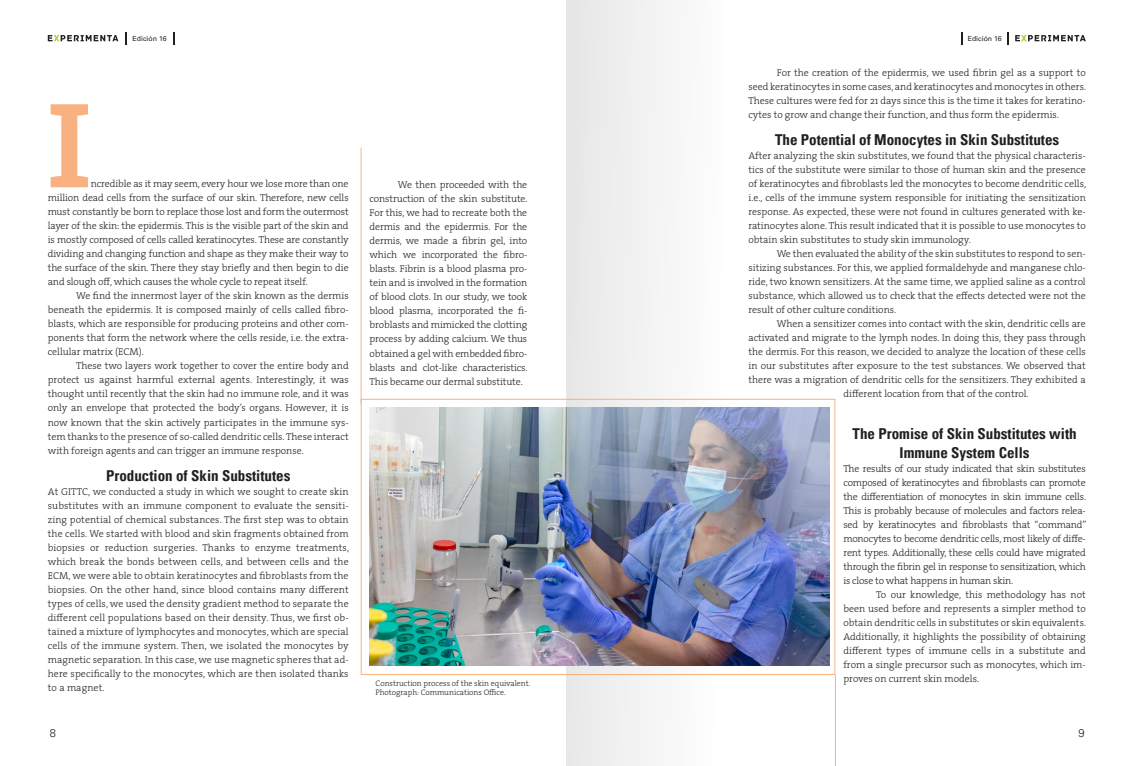
<style>
.page{position:relative;width:1134px;height:766px;background:#fff}
.page>*{position:absolute;margin:0;border:0;box-sizing:border-box;transform-origin:0 0}
.Cuerpo_de_texto_1{font:700 122.9px "The Serif";color:#f9b181}
.Subtítulos{font:700 condensed 15px/19px "Univers";color:#231f20;text-align:center}
.t1{font:300 11px "Univers";color:#231f20}
.Cuerpo_de_texto_1-2{font:300 10px/14px "The Serif";color:#231f20;text-align:justify}
.t2{font:300 8px "The Serif";color:#231f20}
.t3{font:7px "Univers LT Std";color:#231f20}
</style>
<div class="page">
<svg style="left:125px;top:32px;width:1px;height:13px"></svg>
<svg style="left:173px;top:32px;width:1px;height:13px"></svg>
<svg style="left:961px;top:32px;width:1px;height:13px"></svg>
<svg style="left:1007px;top:32px;width:2px;height:13px"></svg>
<svg style="left:1015px;top:35px;width:71px;height:6px"></svg>
<svg style="left:48px;top:35px;width:70px;height:6px"></svg>
<div style="left:567px;top:0;width:156px;height:765px;background:#f2f3f3"></div>
<hr style="left:361px;top:147px;width:1px;height:257px;background:#f9b181">
<div style="left:361px;top:398px;width:474px;height:276px;border:1px solid #f9b181"></div>
<hr style="left:835px;top:674px;width:1px;height:91px;background:#f9b181">
<img style="left:370px;top:407px;width:459px;height:258px">
<p class="t3" style="left:133px;top:34px;width:36px">Edición 16</p>
<p class="t3" style="left:968px;top:34px;width:36px">Edición 16</p>
<p class="Cuerpo_de_texto_1" style="left:48px;top:43px;width:44px">I</p>
<p class="Cuerpo_de_texto_1-2" style="left:48px;top:176px;width:302px;text-indent:43px">ncredible as it may seem, every hour we lose more than one million dead cells from the surface of our skin. Therefore, new cells must constantly be born to replace those lost and form the outermost layer of the skin: the epidermis. This is the visible part of the skin and is mostly composed of cells called keratinocytes. These are constantly dividing and changing function and shape as they make their way to the surface of the skin. There they stay briefly and then begin to die and slough off, which causes the whole cycle to repeat itself.</p>
<p class="Cuerpo_de_texto_1-2" style="left:48px;top:288px;width:302px;text-indent:28px">We find the innermost layer of the skin known as the dermis beneath the epidermis. It is composed mainly of cells called fibro&shy;blasts, which are responsible for producing proteins and other com&shy;ponents that form the network where the cells reside, i.e. the extra&shy;cellular matrix (ECM).</p>
<p class="Cuerpo_de_texto_1-2" style="left:48px;top:358px;width:302px;text-indent:28px">These two layers work together to cover the entire body and protect us against harmful external agents. Interestingly, it was thought until recently that the skin had no immune role, and it was only an envelope that protected the body’s organs. However, it is now known that the skin actively participates in the immune sys&shy;tem thanks to the presence of so-called dendritic cells. These interact with foreign agents and can trigger an immune response.</p>
<p class="Subtítulos" style="left:106px;top:466px;width:186px">Production of Skin Substitutes</p>
<p class="Cuerpo_de_texto_1-2" style="left:48px;top:484px;width:303px">At GITTC, we conducted a study in which we sought to create skin substitutes with an immune component to evaluate the sensiti&shy;zing potential of chemical substances. The first step was to obtain the cells. We started with blood and skin fragments obtained from biopsies or reduction surgeries. Thanks to enzyme treatments, which break the bonds between cells, and between cells and the ECM, we were able to obtain keratinocytes and fibroblasts from the biopsies. On the other hand, since blood contains many different types of cells, we used the density gradient method to separate the different cell populations based on their density. Thus, we first ob&shy;tained a mixture of lymphocytes and monocytes, which are special cells of the immune system. Then, we isolated the monocytes by magnetic separation. In this case, we use magnetic spheres that ad&shy;here specifically to the monocytes, which are then isolated thanks to a magnet.</p>
<p class="Cuerpo_de_texto_1-2" style="left:370px;top:177px;width:159px;text-indent:28px">We then proceeded with the construction of the skin substitute.<br>For this, we had to recreate both the dermis and the epidermis. For the dermis, we made a fibrin gel, into which we incorporated the fibro&shy;blasts. Fibrin is a blood plasma pro&shy;tein and is involved in the formation of blood clots. In our study, we took blood plasma, incorporated the fi&shy;broblasts and mimicked the clotting process by adding calcium. We thus obtained a gel with embedded fibro&shy;blasts and clot-like characteristics.<br>This became our dermal substitute.</p>
<p class="t2" style="left:376px;top:676px;width:156px">Construction process of the skin equivalent.</p>
<p class="t2" style="left:376px;top:685px;width:132px">Photograph: Communications Office.</p>
<p class="Cuerpo_de_texto_1-2" style="left:748px;top:65px;width:339px;text-indent:28px">For the creation of the epidermis, we used fibrin gel as a support to seed keratinocytes in some cases, and keratinocytes and monocytes in others.<br>These cultures were fed for 21 days since this is the time it takes for keratino&shy;cytes to grow and change their function, and thus form the epidermis.</p>
<p class="Subtítulos" style="left:775px;top:130px;width:286px">The Potential of Monocytes in Skin Substitutes</p>
<p class="Cuerpo_de_texto_1-2" style="left:748px;top:148px;width:339px">After analyzing the skin substitutes, we found that the physical characteris&shy;tics of the substitute were similar to those of human skin and the presence of keratinocytes and fibroblasts led the monocytes to become dendritic cells, i.e., cells of the immune system responsible for initiating the sensitization response. As expected, these were not found in cultures generated with ke&shy;ratinocytes alone. This result indicated that it is possible to use monocytes to obtain skin substitutes to study skin immunology.</p>
<p class="Cuerpo_de_texto_1-2" style="left:748px;top:246px;width:339px;text-indent:28px">We then evaluated the ability of the skin substitutes to respond to sen&shy;sitizing substances. For this, we applied formaldehyde and manganese chlo&shy;ride, two known sensitizers. At the same time, we applied saline as a control substance, which allowed us to check that the effects detected were not the result of other culture conditions.</p>
<p class="Cuerpo_de_texto_1-2" style="left:777px;top:316px;width:310px">When a sensitizer comes into contact with the skin, dendritic cells are</p>
<p class="Cuerpo_de_texto_1-2" style="left:748px;top:330px;width:339px">activated and migrate to the lymph nodes. In doing this, they pass through</p>
<p class="Cuerpo_de_texto_1-2" style="left:748px;top:344px;width:339px">the dermis. For this reason, we decided to analyze the location of these cells</p>
<p class="Cuerpo_de_texto_1-2" style="left:748px;top:358px;width:339px">in our substitutes after exposure to the test substances. We observed that</p>
<p class="Cuerpo_de_texto_1-2" style="left:748px;top:372px;width:339px">there was a migration of dendritic cells for the sensitizers. They exhibited a</p>
<p class="Cuerpo_de_texto_1-2" style="left:843px;top:386px;width:187px">different location from that of the control.</p>
<p class="Subtítulos" style="left:852px;top:424px;width:226px">The Promise of Skin Substitutes with<br>Immune System Cells</p>
<p class="Cuerpo_de_texto_1-2" style="left:843px;top:461px;width:244px">The results of our study indicated that skin substitutes composed of keratinocytes and fibroblasts can promote the differentiation of monocytes in skin immune cells.<br>This is probably because of molecules and factors relea&shy;sed by keratinocytes and fibroblasts that “command” monocytes to become dendritic cells, most likely of diffe&shy;rent types. Additionally, these cells could have migrated through the fibrin gel in response to sensitization, which is close to what happens in human skin.</p>
<p class="Cuerpo_de_texto_1-2" style="left:843px;top:587px;width:244px;text-indent:33px">To our knowledge, this methodology has not been used before and represents a simpler method to obtain dendritic cells in substitutes or skin equivalents.<br>Additionally, it highlights the possibility of obtaining different types of immune cells in a substitute and from a single precursor such as monocytes, which im&shy;proves on current skin models.</p>
<p class="t1" style="left:50px;top:725px;width:8px">8</p>
<p class="t1" style="left:1078px;top:726px;width:8px">9</p>
</div>
